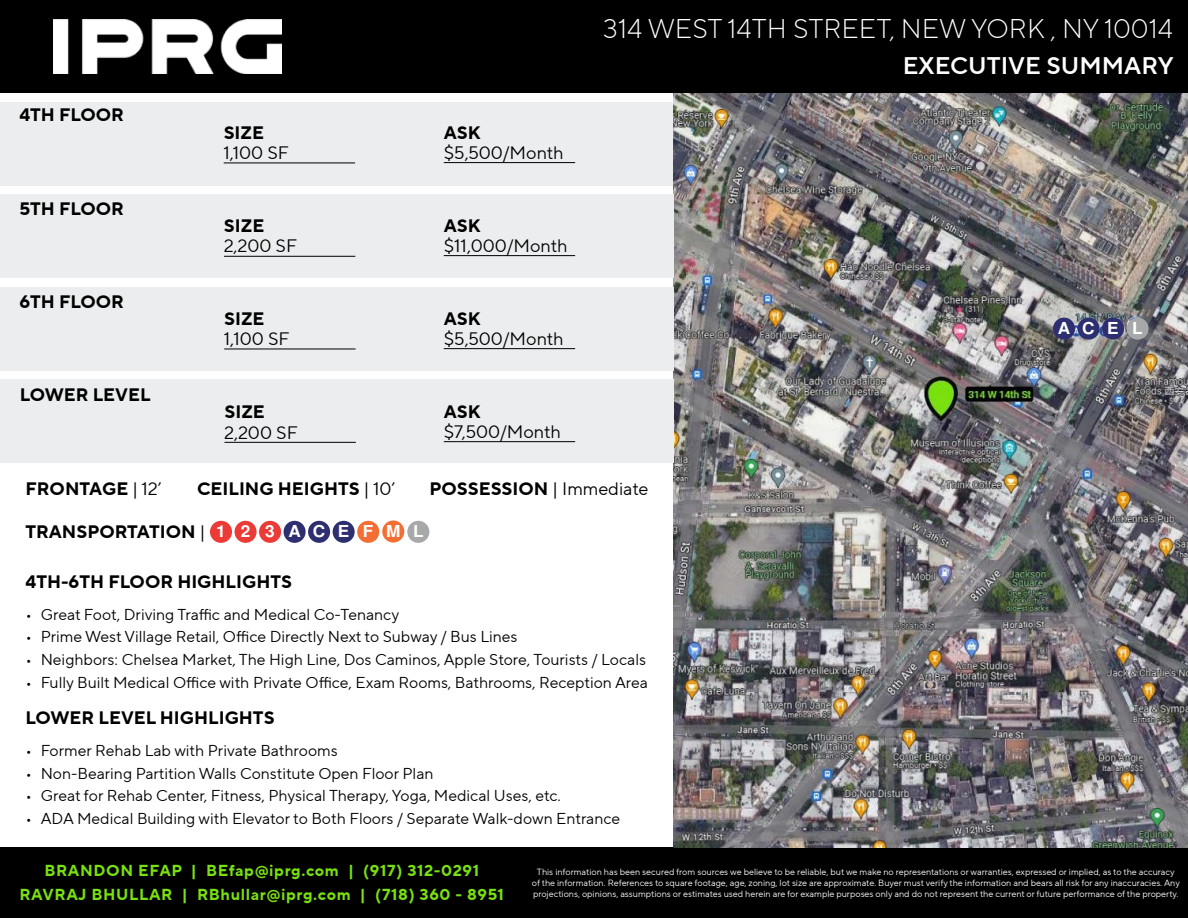
<style>
.page{position:relative;width:1188px;height:918px;background:#fff}
.page>*{position:absolute;margin:0;border:0;box-sizing:border-box;transform-origin:0 0}
.t1{font:300 27px "TT Norms Pro";color:#fff}
.t2{font:24px "TT Norms Pro Dm Bd";color:#fff}
.t3{font:700 18px "TT Norms Pro";color:#000}
.t4{font:18px "TT Norms Pro";color:#000}
.t5{font:700 16.5px "Free Sans";letter-spacing:.76em;color:#fff;scale:1.05 1}
.t6{font:700 16.5px "Free Sans";letter-spacing:.735em;color:#fff;scale:1.05 1}
.t7{font:700 15.9px/24px "TT Norms Pro";letter-spacing:.04em;color:#78e10f;text-align:center}
.t8{font:15.75px "TT Norms Pro";color:#000}
.t9{font:9px/10.8px "TT Norms Pro";color:#fff;text-align:center}
.s1{color:#fffffb}
.s2{font-weight:400}
</style>
<div class="page">
<div style="left:0;top:102px;width:674px;height:84px;background:#ecedee"></div>
<div style="left:0;top:848px;width:1188px;height:70px;background:#000"></div>
<img style="left:674px;top:93px;width:514px;height:755px">
<div style="left:0;top:0;width:1188px;height:93px;background:#000"></div>
<img style="left:54px;top:19px;width:228px;height:55px">
<div style="left:0;top:194px;width:674px;height:84px;background:#ecedee"></div>
<div style="left:0;top:287px;width:674px;height:84px;background:#ecedee"></div>
<div style="left:0;top:379px;width:674px;height:84px;background:#ecedee"></div>
<div style="left:1053px;top:318px;width:22px;height:22px;background:#2d2f70;border-radius:50%"></div>
<div style="left:1078px;top:318px;width:22px;height:22px;background:#2d2f70;border-radius:50%"></div>
<div style="left:1102px;top:318px;width:22px;height:22px;background:#2d2f70;border-radius:50%"></div>
<div style="left:1127px;top:318px;width:22px;height:22px;background:#a6a8aa;border-radius:50%"></div>
<hr style="left:444px;top:162px;width:131px;height:1px;background:#000">
<hr style="left:224px;top:163px;width:131px;height:1px;background:#000">
<hr style="left:444px;top:255px;width:131px;height:1px;background:#000">
<hr style="left:224px;top:256px;width:131px;height:1px;background:#000">
<hr style="left:444px;top:348px;width:131px;height:1px;background:#000">
<hr style="left:224px;top:349px;width:132px;height:1px;background:#000">
<hr style="left:444px;top:441px;width:131px;height:1px;background:#000">
<hr style="left:224px;top:442px;width:132px;height:1px;background:#000">
<div style="left:210px;top:521px;width:22px;height:22px;background:#ec3b36;border-radius:50%"></div>
<div style="left:235px;top:521px;width:22px;height:22px;background:#ec3b36;border-radius:50%"></div>
<div style="left:259px;top:521px;width:22px;height:22px;background:#ec3b36;border-radius:50%"></div>
<div style="left:284px;top:521px;width:22px;height:22px;background:#2d2f70;border-radius:50%"></div>
<div style="left:308px;top:521px;width:22px;height:22px;background:#2d2f70;border-radius:50%"></div>
<div style="left:333px;top:521px;width:22px;height:22px;background:#2d2f70;border-radius:50%"></div>
<div style="left:357px;top:521px;width:22px;height:22px;background:#f36e33;border-radius:50%"></div>
<div style="left:382px;top:521px;width:22px;height:22px;background:#f36e33;border-radius:50%"></div>
<div style="left:407px;top:521px;width:22px;height:22px;background:#a6a8aa;border-radius:50%"></div>
<p class="t3" style="left:19px;top:102px;width:106px">4TH FLOOR</p>
<p class="t3" style="left:19px;top:195px;width:106px">5TH FLOOR</p>
<p class="t3" style="left:19px;top:288px;width:106px">6TH FLOOR</p>
<p class="t3" style="left:20px;top:381px;width:132px">LOWER LEVEL</p>
<p class="t3" style="left:224px;top:119px;width:42px">SIZE</p>
<p class="t4" style="left:223px;top:140px;width:67px">1,100 SF</p>
<p class="t3" style="left:224px;top:212px;width:42px">SIZE</p>
<p class="t4" style="left:224px;top:233px;width:75px">2,200 SF</p>
<p class="t3" style="left:224px;top:305px;width:42px">SIZE</p>
<p class="t4" style="left:224px;top:326px;width:67px">1,100 SF</p>
<p class="t3" style="left:224px;top:399px;width:42px">SIZE</p>
<p class="t4" style="left:224px;top:419px;width:75px">2,200 SF</p>
<p class="t3" style="left:444px;top:119px;width:39px">ASK</p>
<p class="t4" style="left:444px;top:140px;width:121px">$5,500/Month</p>
<p class="t3" style="left:444px;top:212px;width:39px">ASK</p>
<p class="t4" style="left:444px;top:233px;width:125px">$11,000/Month</p>
<p class="t3" style="left:444px;top:305px;width:39px">ASK</p>
<p class="t4" style="left:444px;top:326px;width:121px">$5,500/Month</p>
<p class="t3" style="left:444px;top:398px;width:39px">ASK</p>
<p class="t4" style="left:444px;top:419px;width:119px">$7,500/Month</p>
<h1 class="t1" style="left:603px;top:10px;width:571px">314 WEST 14TH STREET, NEW YORK , NY 10014</h1>
<h2 class="t2" style="left:903px;top:48px;width:272px">EXECUTIVE SUMMARY</h2>
<p class="t6" style="left:1058px;top:317px;width:83px">ACE<span class="s1">L</span></p>
<p class="t3" style="left:26px;top:475px;width:138px">FRONTAGE <span class="s2">| 12’</span></p>
<p class="t3" style="left:197px;top:476px;width:200px">CEILING HEIGHTS <span class="s2">| 10’</span></p>
<p class="t3" style="left:26px;top:518px;width:181px">TRANSPORTATION <span class="s2">|</span></p>
<p class="t5" style="left:216px;top:520px;width:199px">123ACEFM<span class="s1">L</span></p>
<p class="t3" style="left:430px;top:475px;width:220px">POSSESSION <span class="s2">| Immediate</span></p>
<p class="t3" style="left:26px;top:568px;width:268px">4TH-6TH FLOOR HIGHLIGHTS</p>
<p class="t8" style="left:26px;top:603px;width:375px">• Great Foot, Driving Traffic and Medical Co-Tenancy</p>
<p class="t8" style="left:26px;top:626px;width:494px">• Prime West Village Retail, Office Directly Next to Subway / Bus Lines</p>
<p class="t8" style="left:26px;top:648px;width:622px">• Neighbors: Chelsea Market, The High Line, Dos Caminos, Apple Store, Tourists / Locals</p>
<p class="t8" style="left:26px;top:671px;width:624px">• Fully Built Medical Office with Private Office, Exam Rooms, Bathrooms, Reception Area</p>
<p class="t3" style="left:25px;top:704px;width:251px">LOWER LEVEL HIGHLIGHTS</p>
<p class="t8" style="left:26px;top:739px;width:314px">• Former Rehab Lab with Private Bathrooms</p>
<p class="t8" style="left:26px;top:762px;width:409px">• Non-Bearing Partition Walls Constitute Open Floor Plan</p>
<p class="t8" style="left:26px;top:784px;width:537px">• Great for Rehab Center, Fitness, Physical Therapy, Yoga, Medical Uses, etc.</p>
<p class="t8" style="left:26px;top:807px;width:596px">• ADA Medical Building with Elevator to Both Floors / Separate Walk-down Entrance</p>
<p class="t7" style="left:20px;top:859px;width:486px">BRANDON EFAP | BEfap@iprg.com | (917) 312-0291<br>RAVRAJ BHULLAR | RBhullar@iprg.com | (718) 360 - 8951</p>
<p class="t9" style="left:532px;top:866px;width:649px">This information has been secured from sources we believe to be reliable, but we make no representations or warranties, expressed or implied, as to the accuracy of the information. References to square footage, age, zoning, lot size are approximate. Buyer must verify the information and bears all risk for any inaccuracies. Any projections, opinions, assumptions or estimates used herein are for example purposes only and do not represent the current or future performance of the property.</p>
</div>
